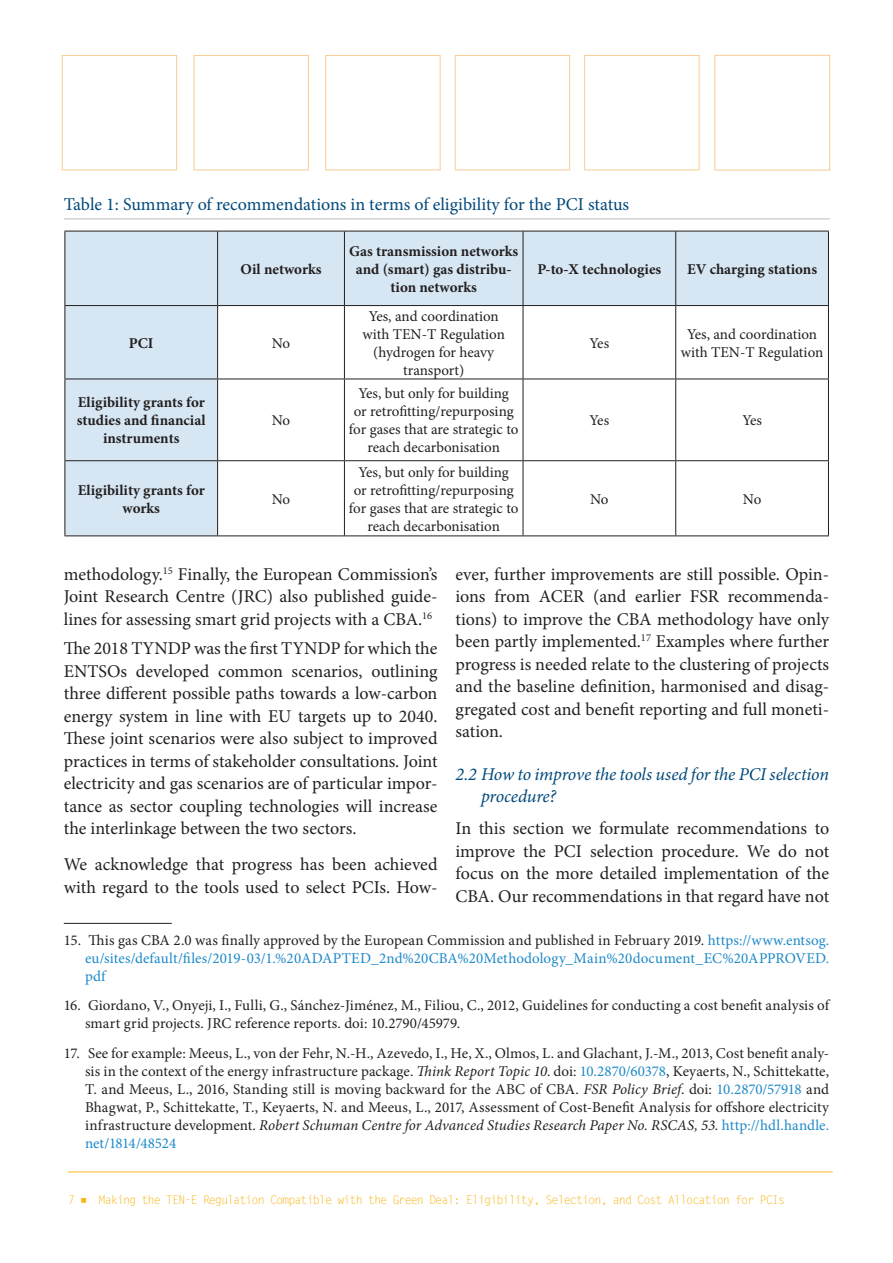
<style>
.page{position:relative;width:893px;height:1263px;background:#fff}
.page>*{position:absolute;margin:0;border:0;box-sizing:border-box;transform-origin:0 0}
.body_text{font:18px/22.5px "Minion Pro";color:#231f20;text-align:justify}
.image_title{font:18px "Minion Pro";letter-spacing:-.005em;color:#00497b}
.t1{font:italic 18px/21.6px "Minion Pro";letter-spacing:-.01em;color:#00497b}
.footnotes{font:15px/18px "Minion Pro";color:#231f20;text-align:center}
.footnotes-2{font:15px/18px "Minion Pro";letter-spacing:.01em;color:#1d89c8;text-align:justify}
.t2{font:700 15px/18px "Minion Pro";color:#231f20;text-align:center}
.t3{font:12px "Letter Gothic Std";letter-spacing:-.09em;color:#f8b617}
.s1{color:#231f20}
.s2{font-style:italic}
.s3{color:#1d89c8}
</style>
<div class="page">
<hr style="left:68px;top:1172px;width:765px;height:1px;background:#f8b617">
<hr style="left:64px;top:923px;width:108px;height:1px;background:#231f20">
<svg style="left:66px;top:232px;width:762px;height:303px"></svg>
<hr style="left:65px;top:231px;width:153px;height:1px;background:#231f20">
<hr style="left:65px;top:231px;width:1px;height:74px;background:#231f20">
<hr style="left:218px;top:231px;width:126px;height:1px;background:#231f20">
<hr style="left:217px;top:231px;width:1px;height:74px;background:#231f20">
<hr style="left:344px;top:231px;width:179px;height:1px;background:#231f20">
<hr style="left:344px;top:231px;width:1px;height:74px;background:#231f20">
<hr style="left:523px;top:231px;width:153px;height:1px;background:#231f20">
<hr style="left:523px;top:231px;width:1px;height:74px;background:#231f20">
<hr style="left:676px;top:231px;width:153px;height:1px;background:#231f20">
<hr style="left:675px;top:231px;width:1px;height:74px;background:#231f20">
<hr style="left:828px;top:231px;width:1px;height:74px;background:#231f20">
<hr style="left:65px;top:305px;width:153px;height:1px;background:#231f20">
<hr style="left:65px;top:306px;width:1px;height:73px;background:#231f20">
<hr style="left:218px;top:305px;width:126px;height:1px;background:#231f20">
<hr style="left:217px;top:306px;width:1px;height:73px;background:#231f20">
<hr style="left:344px;top:305px;width:179px;height:1px;background:#231f20">
<hr style="left:344px;top:306px;width:1px;height:73px;background:#231f20">
<hr style="left:523px;top:305px;width:153px;height:1px;background:#231f20">
<hr style="left:523px;top:306px;width:1px;height:73px;background:#231f20">
<hr style="left:676px;top:305px;width:153px;height:1px;background:#231f20">
<hr style="left:675px;top:306px;width:1px;height:73px;background:#231f20">
<hr style="left:828px;top:306px;width:1px;height:73px;background:#231f20">
<hr style="left:65px;top:379px;width:153px;height:1px;background:#231f20">
<hr style="left:65px;top:379px;width:1px;height:81px;background:#231f20">
<hr style="left:218px;top:379px;width:126px;height:1px;background:#231f20">
<hr style="left:217px;top:379px;width:1px;height:81px;background:#231f20">
<hr style="left:344px;top:379px;width:179px;height:1px;background:#231f20">
<hr style="left:344px;top:379px;width:1px;height:81px;background:#231f20">
<hr style="left:523px;top:379px;width:153px;height:1px;background:#231f20">
<hr style="left:523px;top:379px;width:1px;height:81px;background:#231f20">
<hr style="left:676px;top:379px;width:153px;height:1px;background:#231f20">
<hr style="left:675px;top:379px;width:1px;height:81px;background:#231f20">
<hr style="left:828px;top:379px;width:1px;height:81px;background:#231f20">
<hr style="left:65px;top:460px;width:153px;height:1px;background:#231f20">
<hr style="left:65px;top:461px;width:1px;height:74px;background:#231f20">
<hr style="left:218px;top:460px;width:126px;height:1px;background:#231f20">
<hr style="left:217px;top:461px;width:1px;height:74px;background:#231f20">
<hr style="left:344px;top:460px;width:179px;height:1px;background:#231f20">
<hr style="left:344px;top:461px;width:1px;height:74px;background:#231f20">
<hr style="left:523px;top:460px;width:153px;height:1px;background:#231f20">
<hr style="left:523px;top:461px;width:1px;height:74px;background:#231f20">
<hr style="left:676px;top:460px;width:153px;height:1px;background:#231f20">
<hr style="left:675px;top:461px;width:1px;height:74px;background:#231f20">
<hr style="left:828px;top:461px;width:1px;height:74px;background:#231f20">
<hr style="left:65px;top:535px;width:153px;height:1px;background:#231f20">
<hr style="left:218px;top:535px;width:126px;height:1px;background:#231f20">
<hr style="left:344px;top:535px;width:179px;height:1px;background:#231f20">
<hr style="left:523px;top:535px;width:153px;height:1px;background:#231f20">
<hr style="left:676px;top:535px;width:153px;height:1px;background:#231f20">
<hr style="left:64px;top:219px;width:766px;height:1px;background:#bcbdc0">
<p class="image_title" style="left:64px;top:192px;width:567px">Table 1: Summary of recommendations in terms of eligibility for the PCI status</p>
<p class="t2" style="left:240px;top:260px;width:83px">Oil networks</p>
<p class="t2" style="left:129px;top:334px;width:26px">PCI</p>
<p class="footnotes" style="left:272px;top:334px;width:20px">No</p>
<p class="t2" style="left:77px;top:393px;width:130px">Eligibility grants for studies and financial instruments</p>
<p class="footnotes" style="left:272px;top:412px;width:20px">No</p>
<p class="t2" style="left:78px;top:481px;width:129px">Eligibility grants for works</p>
<p class="footnotes" style="left:272px;top:490px;width:20px">No</p>
<p class="t2" style="left:349px;top:242px;width:171px">Gas transmission networks and (smart) gas distribu&shy;tion networks</p>
<p class="footnotes" style="left:362px;top:307px;width:144px">Yes, and coordination with TEN-T Regulation (hydrogen for heavy transport)</p>
<p class="footnotes" style="left:349px;top:385px;width:171px">Yes, but only for building<br>or retrofitting/repurposing for gases that are strategic to reach decarbonisation</p>
<p class="footnotes" style="left:349px;top:463px;width:171px">Yes, but only for building<br>or retrofitting/repurposing for gases that are strategic to reach decarbonisation</p>
<p class="t2" style="left:537px;top:260px;width:125px">P-to-X technologies</p>
<p class="t2" style="left:687px;top:260px;width:132px">EV charging stations</p>
<p class="footnotes" style="left:590px;top:334px;width:21px">Yes</p>
<p class="footnotes" style="left:681px;top:325px;width:144px">Yes, and coordination with TEN-T Regulation</p>
<p class="footnotes" style="left:590px;top:412px;width:21px">Yes</p>
<p class="footnotes" style="left:742px;top:412px;width:21px">Yes</p>
<p class="footnotes" style="left:590px;top:490px;width:20px">No</p>
<p class="footnotes" style="left:743px;top:490px;width:20px">No</p>
<p class="body_text" style="left:64px;top:563px;width:375px">methodology.<sup>15</sup> Finally, the European Commission’s Joint Research Centre (JRC) also published guide&shy;lines for assessing smart grid projects with a CBA.<sup>16</sup></p>
<p class="body_text" style="left:64px;top:637px;width:375px">The 2018 TYNDP was the first TYNDP for which the ENTSOs developed common scenarios, outlining three different possible paths towards a low-carbon energy system in line with EU targets up to 2040.<br>These joint scenarios were also subject to improved practices in terms of stakeholder consultations. Joint electricity and gas scenarios are of particular impor&shy;tance as sector coupling technologies will increase the interlinkage between the two sectors.</p>
<p class="body_text" style="left:64px;top:853px;width:375px">We acknowledge that progress has been achieved with regard to the tools used to select PCIs. How-</p>
<p class="footnotes-2" style="left:85px;top:931px;width:746px;text-indent:-21px"><span class="s1">15. This gas CBA 2.0 was finally approved by the European Commission and published in February 2019.</span> https://www.entsog. eu/sites/default/files/2019-03/1.%20ADAPTED_2nd%20CBA%20Methodology_Main%20document_EC%20APPROVED. pdf</p>
<p class="footnotes" style="left:85px;top:997px;width:746px;text-align:left;text-indent:-21px">16. Giordano, V., Onyeji, I., Fulli, G., Sánchez-Jiménez, M., Filiou, C., 2012, Guidelines for conducting a cost benefit analysis of smart grid projects. JRC reference reports. doi: 10.2790/45979.</p>
<p class="footnotes" style="left:85px;top:1044px;width:746px;text-align:justify;text-indent:-21px">17. See for example: Meeus, L., von der Fehr, N.-H., Azevedo, I., He, X., Olmos, L. and Glachant, J.-M., 2013, Cost benefit analy&shy;sis in the context of the energy infrastructure package. <span class="s2">Think Report Topic 10</span>. doi: <span class="s3">10.2870/60378</span>, Keyaerts, N., Schittekatte, T. and Meeus, L., 2016, Standing still is moving backward for the ABC of CBA. <span class="s2">FSR Policy Brief</span>. doi: <span class="s3">10.2870/57918</span> and Bhagwat, P., Schittekatte, T., Keyaerts, N. and Meeus, L., 2017, Assessment of Cost-Benefit Analysis for offshore electricity infrastructure development. <span class="s2">Robert Schuman Centre for Advanced Studies Research Paper No. RSCAS, 53.</span> <span class="s3">http://hdl.handle. net/1814/48524</span></p>
<p class="body_text" style="left:455px;top:563px;width:375px">ever, further improvements are still possible. Opin&shy;ions from ACER (and earlier FSR recommenda&shy;tions) to improve the CBA methodology have only been partly implemented.<sup>17</sup> Examples where further progress is needed relate to the clustering of projects and the baseline definition, harmonised and disag&shy;gregated cost and benefit reporting and full moneti&shy;sation.</p>
<p class="t1" style="left:481px;top:763px;width:350px;text-indent:-26px">2.2 How to improve the tools used for the PCI selection procedure?</p>
<p class="body_text" style="left:455px;top:817px;width:375px">In this section we formulate recommendations to improve the PCI selection procedure. We do not focus on the more detailed implementation of the CBA. Our recommendations in that regard have not</p>
<p class="t3" style="left:68px;top:1193px;width:719px">7 ■ Making the TEN-E Regulation Compatible with the Green Deal: Eligibility, Selection, and Cost Allocation for PCIs</p>
</div>
